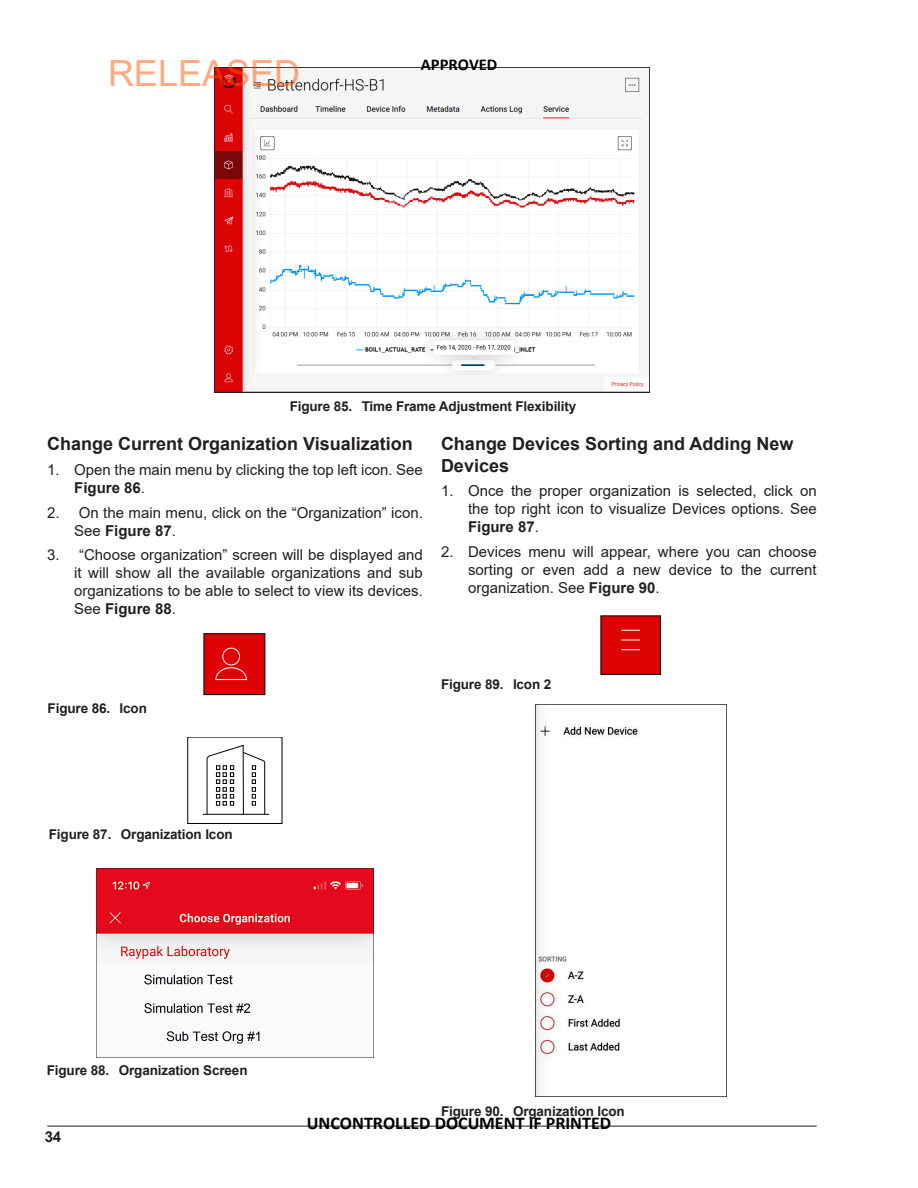
<style>
.page{position:relative;width:918px;height:1188px;background:#fff}
.page>*{position:absolute;margin:0;border:0;box-sizing:border-box;transform-origin:0 0}
.t1{font:36px "Arial";color:rgb(255 84 0/.5)}
.Heading_3{font:700 18px/21.6px "Arial";color:#231f20}
.t2{font:700 18px "Calibri";color:#000}
.t3{font:700 16.5px "Calibri";color:#000}
.t4{font:15px/18px "Arial";color:#231f20;text-align:justify}
.t5{font:700 15px "Arial";color:#231f20}
.t6{font:700 13.5px "Arial";letter-spacing:-.01em;color:#231f20}
.s1{font-weight:700}
</style>
<div class="page">
<hr style="left:47px;top:1126px;width:770px;height:1px;background:#231f20">
<img style="left:214px;top:68px;width:436px;height:324px">
<div style="left:204px;top:634px;width:61px;height:61px;background:#de0305"></div>
<div style="left:204px;top:633px;width:61px;height:62px;border:1px solid #000"></div>
<div style="left:222px;top:648px;width:18px;height:17px;border:1px solid #fff;border-radius:50%"></div>
<svg style="left:215px;top:667px;width:32px;height:13px"></svg>
<div style="left:601px;top:616px;width:59px;height:58px;background:#de0305"></div>
<div style="left:600px;top:615px;width:61px;height:60px;border:1px solid #000"></div>
<svg style="left:621px;top:630px;width:19px;height:1px"></svg>
<svg style="left:621px;top:640px;width:19px;height:1px"></svg>
<svg style="left:621px;top:649px;width:19px;height:1px"></svg>
<hr style="left:203px;top:814px;width:66px;height:1px;background:#000">
<svg style="left:206px;top:745px;width:59px;height:70px"></svg>
<img style="left:536px;top:704px;width:190px;height:393px">
<img style="left:97px;top:868px;width:277px;height:189px">
<h1 class="t1" style="left:108px;top:49px;width:194px">RELEASED</h1>
<p class="t3" style="left:421px;top:57px;width:78px">APPROVED</p>
<p class="t6" style="left:290px;top:396px;width:288px">Figure 85. Time Frame Adjustment Flexibility</p>
<p class="Heading_3" style="left:47px;top:433px;width:367px">Change Current Organization Visualization</p>
<p class="t4" style="left:74px;top:460px;width:350px;text-indent:-27px">1. Open the main menu by clicking the top left icon. See<br><span class="s1">Figure 86</span>.</p>
<p class="t4" style="left:74px;top:503px;width:350px;text-indent:-27px">2. On the main menu, click on the “Organization” icon.<br>See <span class="s1">Figure 87</span>.</p>
<p class="t4" style="left:74px;top:546px;width:350px;text-indent:-27px">3. “Choose organization” screen will be displayed and it will show all the available organizations and sub organizations to be able to select to view its devices.<br>See <span class="s1">Figure 88</span>.</p>
<p class="Heading_3" style="left:441px;top:433px;width:354px">Change Devices Sorting and Adding New<br>Devices</p>
<p class="t4" style="left:468px;top:482px;width:350px;text-indent:-27px">1. Once the proper organization is selected, click on the top right icon to visualize Devices options. See <span class="s1">Figure 87</span>.</p>
<p class="t4" style="left:468px;top:543px;width:350px;text-indent:-27px">2. Devices menu will appear, where you can choose sorting or even add a new device to the current organization. See <span class="s1">Figure 90</span>.</p>
<p class="t6" style="left:48px;top:698px;width:101px">Figure 86. Icon</p>
<p class="t6" style="left:49px;top:825px;width:185px">Figure 87. Organization Icon</p>
<p class="t6" style="left:441px;top:675px;width:112px">Figure 89. Icon 2</p>
<p class="t6" style="left:47px;top:1061px;width:202px">Figure 88. Organization Screen</p>
<p class="t5" style="left:45px;top:1126px;width:18px">34</p>
<p class="t6" style="left:441px;top:1102px;width:185px">Figure 90. Organization Icon</p>
<p class="t2" style="left:307px;top:1116px;width:306px">UNCONTROLLED DOCUMENT IF PRINTED</p>
</div>
